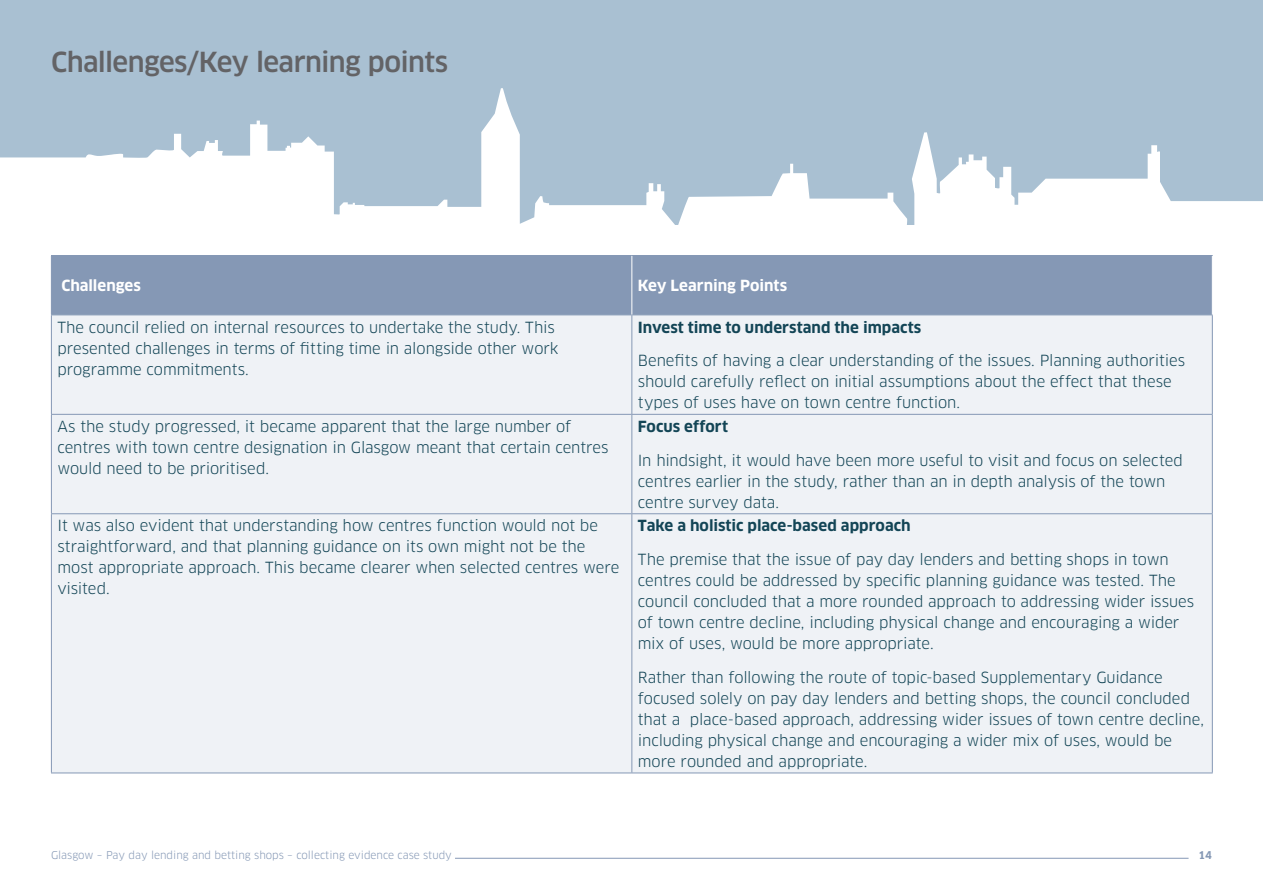
<style>
.page{position:relative;width:1263px;height:893px;background:#fff}
.page>*{position:absolute;margin:0;border:0;box-sizing:border-box;transform-origin:0 0}
.t1{font:500 27px "Clan";letter-spacing:-.025em;color:#636366}
.t2{font:15px/21px "Clan LF";letter-spacing:-.005em;color:#134556}
.t3{font:700 15px "Clan LF";letter-spacing:.005em;color:#134556}
.t4{font:700 15px "Clan";color:#fff}
.t5{font:10.5px "Clan LF";color:#8598b5}
.t6{font:700 10.5px "Clan";color:#8598b5}
</style>
<div class="page">
<hr style="left:455px;top:858px;width:733px;height:1px;background:#8598b5">
<div style="left:0;top:0;width:1263px;height:230px;background:#a9c0d2"></div>
<svg style="left:0;top:88px;width:1263px;height:142px"></svg>
<div style="left:52px;top:256px;width:1160px;height:58px;background:#8598b5"></div>
<div style="left:52px;top:315px;width:1160px;height:458px;background:#eff2f6"></div>
<hr style="left:51px;top:255px;width:581px;height:1px;background:#8598b5">
<hr style="left:51px;top:256px;width:1px;height:58px;background:#8598b5">
<hr style="left:632px;top:255px;width:581px;height:1px;background:#8598b5">
<hr style="left:51px;top:314px;width:581px;height:1px;background:#8598b5">
<hr style="left:51px;top:315px;width:1px;height:99px;background:#8598b5">
<hr style="left:632px;top:314px;width:581px;height:1px;background:#8598b5">
<hr style="left:631px;top:315px;width:1px;height:99px;background:#8598b5">
<hr style="left:1212px;top:315px;width:1px;height:99px;background:#8598b5">
<hr style="left:51px;top:414px;width:581px;height:1px;background:#8598b5">
<hr style="left:51px;top:415px;width:1px;height:98px;background:#8598b5">
<hr style="left:632px;top:414px;width:581px;height:1px;background:#8598b5">
<hr style="left:631px;top:415px;width:1px;height:98px;background:#8598b5">
<hr style="left:1212px;top:415px;width:1px;height:98px;background:#8598b5">
<hr style="left:51px;top:513px;width:581px;height:1px;background:#8598b5">
<hr style="left:51px;top:514px;width:1px;height:259px;background:#8598b5">
<hr style="left:632px;top:513px;width:581px;height:1px;background:#8598b5">
<hr style="left:631px;top:514px;width:1px;height:259px;background:#8598b5">
<hr style="left:1212px;top:514px;width:1px;height:259px;background:#8598b5">
<hr style="left:51px;top:773px;width:581px;height:1px;background:#8598b5">
<hr style="left:632px;top:773px;width:581px;height:1px;background:#8598b5">
<hr style="left:631px;top:256px;width:1px;height:58px;background:#fff">
<h1 class="t1" style="left:51px;top:45px;width:399px">Challenges/Key learning points</h1>
<p class="t4" style="left:61px;top:276px;width:81px">Challenges</p>
<p class="t4" style="left:638px;top:276px;width:151px">Key Learning Points</p>
<p class="t2" style="left:57px;top:317px;width:503px">The council relied on internal resources to undertake the study. This presented challenges in terms of fitting time in alongside other work programme commitments.</p>
<p class="t3" style="left:638px;top:318px;width:285px">Invest time to understand the impacts</p>
<p class="t2" style="left:638px;top:350px;width:549px">Benefits of having a clear understanding of the issues. Planning authorities should carefully reflect on initial assumptions about the effect that these types of uses have on town centre function.</p>
<p class="t2" style="left:57px;top:416px;width:553px">As the study progressed, it became apparent that the large number of centres with town centre designation in Glasgow meant that certain centres would need to be prioritised.</p>
<p class="t3" style="left:638px;top:417px;width:92px">Focus effort</p>
<p class="t2" style="left:638px;top:450px;width:546px">In hindsight, it would have been more useful to visit and focus on selected centres earlier in the study, rather than an in depth analysis of the town centre survey data.</p>
<p class="t2" style="left:57px;top:516px;width:563px">It was also evident that understanding how centres function would not be straightforward, and that planning guidance on its own might not be the most appropriate approach. This became clearer when selected centres were visited.</p>
<p class="t3" style="left:638px;top:517px;width:274px">Take a holistic place-based approach</p>
<p class="t2" style="left:638px;top:549px;width:558px">The premise that the issue of pay day lenders and betting shops in town centres could be addressed by specific planning guidance was tested. The council concluded that a more rounded approach to addressing wider issues of town centre decline, including physical change and encouraging a wider mix of uses, would be more appropriate.</p>
<p class="t2" style="left:638px;top:667px;width:568px">Rather than following the route of topic-based Supplementary Guidance focused solely on pay day lenders and betting shops, the council concluded that a place-based approach, addressing wider issues of town centre decline, including physical change and encouraging a wider mix of uses, would be more rounded and appropriate.</p>
<p class="t5" style="left:51px;top:848px;width:402px">Glasgow – Pay day lending and betting shops – collecting evidence case study</p>
<p class="t6" style="left:1198px;top:848px;width:15px">14</p>
</div>
